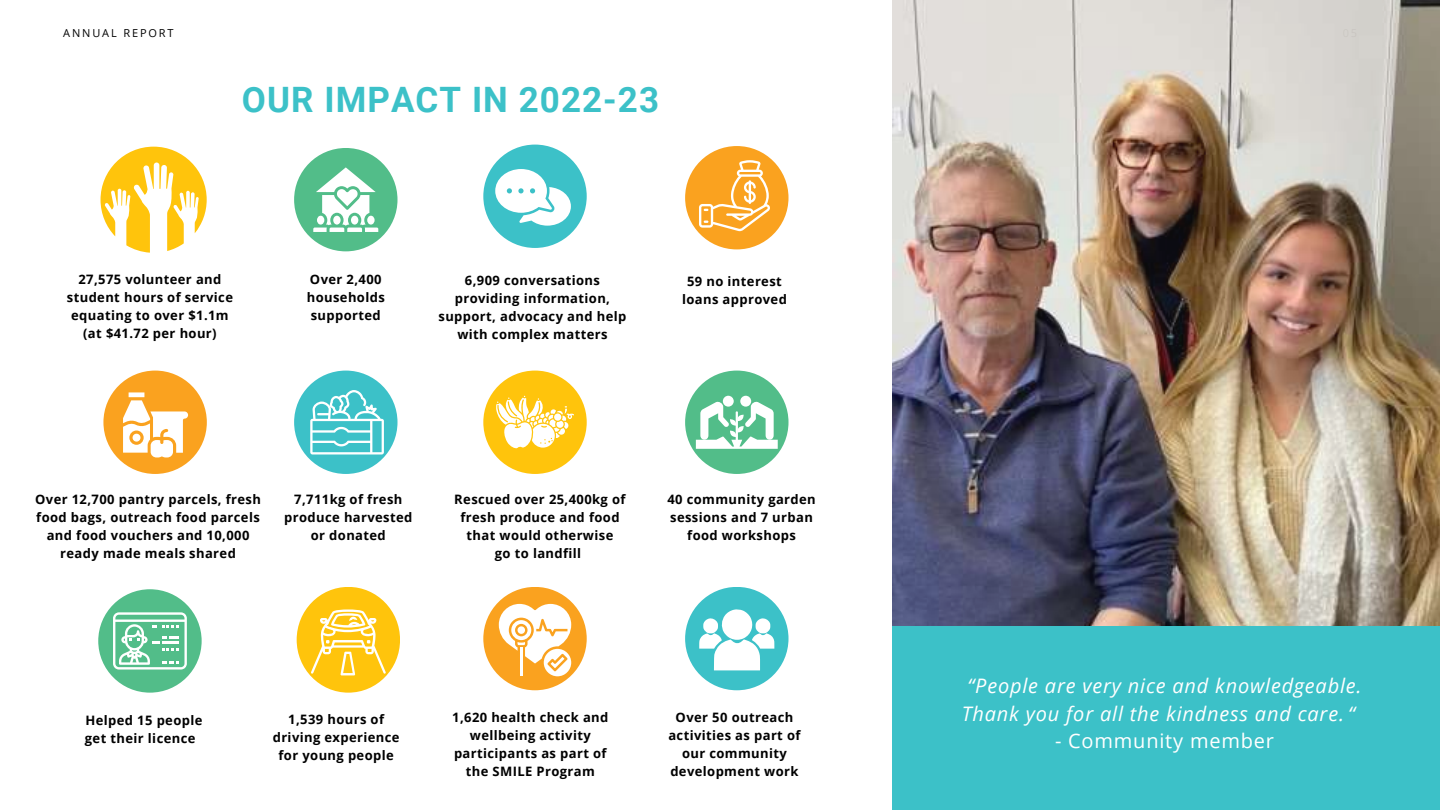
<style>
.page{position:relative;width:1440px;height:810px;background:#fff}
.page>*{position:absolute;margin:0;border:0;box-sizing:border-box;transform-origin:0 0}
.t1{font:700 35px "Roboto";letter-spacing:.03em;color:#3cc1c8}
.t2{font:italic 20px/27.8px "Open Sans";letter-spacing:.04em;color:#fff}
.t3{font:20px "Open Sans";letter-spacing:.04em;color:#fff}
.t4{font:700 13px/18px "Open Sans";letter-spacing:.03em;color:#000;text-align:center}
.t5{font:11px "Open Sans";letter-spacing:.17em;color:#000}
</style>
<div class="page">
<svg style="left:101px;top:147px;width:106px;height:105px"></svg>
<div style="left:98px;top:589px;width:104px;height:104px;background:#52bd89;border-radius:50%"></div>
<svg style="left:113px;top:612px;width:74px;height:57px"></svg>
<div style="left:294px;top:148px;width:104px;height:103px;background:#52bd89;border-radius:50%"></div>
<svg style="left:313px;top:167px;width:65px;height:65px"></svg>
<div style="left:294px;top:371px;width:104px;height:103px;background:#3cc1c8;border-radius:50%"></div>
<svg style="left:310px;top:390px;width:74px;height:65px"></svg>
<div style="left:483px;top:145px;width:104px;height:103px;background:#3cc1c8;border-radius:50%"></div>
<svg style="left:495px;top:169px;width:76px;height:57px"></svg>
<div style="left:483px;top:371px;width:104px;height:103px;background:#ffc40c;border-radius:50%"></div>
<svg style="left:496px;top:396px;width:78px;height:53px"></svg>
<div style="left:685px;top:146px;width:104px;height:103px;background:#faa21f;border-radius:50%"></div>
<svg style="left:699px;top:160px;width:71px;height:71px"></svg>
<div style="left:297px;top:587px;width:103px;height:106px;background:#ffc40c;border-radius:50%"></div>
<svg style="left:311px;top:609px;width:75px;height:66px"></svg>
<div style="left:685px;top:371px;width:104px;height:103px;background:#52bd89;border-radius:50%"></div>
<div style="left:723px;top:396px;width:11px;height:11px;background:#fff;border-radius:50%"></div>
<div style="left:740px;top:396px;width:11px;height:11px;background:#fff;border-radius:50%"></div>
<svg style="left:696px;top:401px;width:82px;height:48px"></svg>
<div style="left:685px;top:587px;width:104px;height:103px;background:#3cc1c8;border-radius:50%"></div>
<svg style="left:699px;top:609px;width:75px;height:61px"></svg>
<div style="left:483px;top:587px;width:104px;height:103px;background:#faa21f;border-radius:50%"></div>
<svg style="left:499px;top:604px;width:72px;height:72px"></svg>
<div style="left:103px;top:371px;width:104px;height:103px;background:#faa21f;border-radius:50%"></div>
<svg style="left:123px;top:392px;width:65px;height:65px"></svg>
<img style="left:893px;top:0;width:547px;height:627px">
<div style="left:893px;top:627px;width:547px;height:183px;background:#3cc1c8"></div>
<p class="t5" style="left:63px;top:25px;width:112px">ANNUAL REPORT</p>
<h1 class="t1" style="left:242px;top:79px;width:419px">OUR IMPACT IN 2022-23</h1>
<p class="t4" style="left:67px;top:270px;width:168px">27,575 volunteer and student hours of service equating to over $1.1m (at $41.72 per hour)</p>
<p class="t4" style="left:307px;top:270px;width:80px">Over 2,400 households supported</p>
<p class="t4" style="left:439px;top:271px;width:189px">6,909 conversations providing information, support, advocacy and help with complex matters</p>
<p class="t4" style="left:682px;top:272px;width:106px">59 no interest loans approved</p>
<p class="t4" style="left:35px;top:490px;width:227px">Over 12,700 pantry parcels, fresh food bags, outreach food parcels and food vouchers and 10,000 ready made meals shared</p>
<p class="t4" style="left:667px;top:490px;width:150px">40 community garden sessions and 7 urban food workshops</p>
<p class="t4" style="left:284px;top:490px;width:130px">7,711kg of fresh produce harvested or donated</p>
<p class="t4" style="left:454px;top:490px;width:173px">Rescued over 25,400kg of fresh produce and food that would otherwise<br>go to landfill</p>
<p class="t4" style="left:85px;top:711px;width:119px;text-align:left">Helped 15 people get their licence</p>
<p class="t4" style="left:273px;top:710px;width:128px">1,539 hours of driving experience for young people</p>
<p class="t4" style="left:452px;top:708px;width:158px">1,620 health check and wellbeing activity participants as part of the SMILE Program</p>
<p class="t4" style="left:668px;top:708px;width:134px">Over 50 outreach activities as part of our community development work</p>
<h2 class="t2" style="left:962px;top:671px;width:401px">“People are very nice and knowledgeable.<br>Thank you for all the kindness and care. “</h2>
<h2 class="t3" style="left:1055px;top:727px;width:221px">- Community member</h2>
</div>
